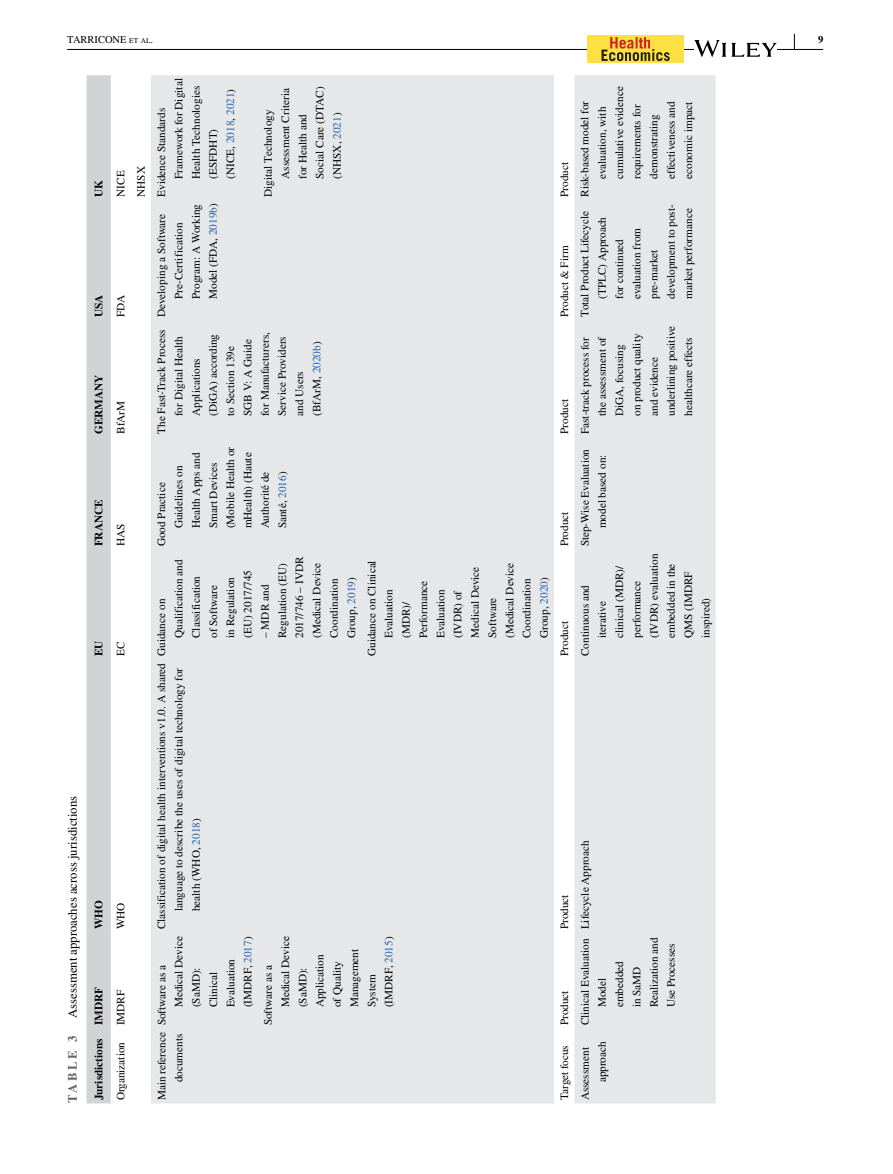
<style>
.page{position:relative;width:893px;height:1174px;background:#fff}
.page>*{position:absolute;margin:0;border:0;box-sizing:border-box;transform-origin:0 0}
.t1{font:12.75px "STIX";color:#000}
.t2{font:700 12.75px "STIX";letter-spacing:.2em;color:#636466}
.t3{font:11.25px/17.2px "STIX";color:#000}
.t4{font:700 11.25px "STIX";color:#000}
.t5{font:10.5px "STIX";color:#000}
.t6{font:700 10.5px "STIX";color:#000}
.s1{font-size:7.35px}
.s2{color:#2564af}
</style>
<div class="page">
<hr style="left:67px;top:49px;width:756px;height:1px;background:#000">
<svg style="left:694px;top:40px;width:83px;height:17px"></svg>
<div style="left:587px;top:35px;width:97px;height:27px;background:#fee042"></div>
<svg style="left:601px;top:37px;width:69px;height:24px"></svg>
<svg style="left:794px;top:34px;width:1px;height:15px"></svg>
<div style="left:87px;top:75px;width:22px;height:1028px;background:#d1d3d4"></div>
<div style="left:151px;top:75px;width:565px;height:1028px;background:#e6e7e8"></div>
<hr style="left:109px;top:1028px;width:2px;height:75px;background:#d1d3d4">
<hr style="left:109px;top:932px;width:2px;height:96px;background:#d1d3d4">
<hr style="left:109px;top:659px;width:2px;height:273px;background:#d1d3d4">
<hr style="left:109px;top:549px;width:2px;height:110px;background:#d1d3d4">
<hr style="left:109px;top:437px;width:2px;height:112px;background:#d1d3d4">
<hr style="left:109px;top:320px;width:2px;height:117px;background:#d1d3d4">
<hr style="left:109px;top:200px;width:2px;height:120px;background:#d1d3d4">
<hr style="left:109px;top:75px;width:2px;height:125px;background:#d1d3d4">
<p class="t5" style="left:67px;top:33px;width:88px">TARRICONE <span class="s1">et al</span>.</p>
<p class="t6" style="left:818px;top:34px;width:7px">9</p>
<p class="t1" style="left:64px;top:1018px;width:223px;rotate:-90deg">Assessment approaches across jurisdictions</p>
<p class="t2" style="left:65px;top:1103px;width:69px;rotate:-90deg">TABLE 3</p>
<p class="t4" style="left:92px;top:197px;width:18px;rotate:-90deg">UK</p>
<p class="t4" style="left:92px;top:317px;width:24px;rotate:-90deg">USA</p>
<p class="t4" style="left:92px;top:434px;width:61px;rotate:-90deg">GERMANY</p>
<p class="t4" style="left:92px;top:546px;width:48px;rotate:-90deg">FRANCE</p>
<p class="t4" style="left:92px;top:656px;width:17px;rotate:-90deg">EU</p>
<p class="t4" style="left:92px;top:929px;width:30px;rotate:-90deg">WHO</p>
<p class="t4" style="left:92px;top:1100px;width:115px;rotate:-90deg">Jurisdictions IMDRF</p>
<p class="t3" style="left:111px;top:197px;width:32px;line-height:20.4px;rotate:-90deg">NICE<br>NHSX</p>
<p class="t3" style="left:113px;top:317px;width:24px;rotate:-90deg">FDA</p>
<p class="t3" style="left:113px;top:434px;width:35px;rotate:-90deg">BfArM</p>
<p class="t3" style="left:113px;top:546px;width:24px;rotate:-90deg">HAS</p>
<p class="t3" style="left:113px;top:656px;width:16px;rotate:-90deg">EC</p>
<p class="t3" style="left:113px;top:929px;width:28px;rotate:-90deg">WHO</p>
<p class="t3" style="left:113px;top:1025px;width:37px;rotate:-90deg">IMDRF</p>
<p class="t3" style="left:113px;top:1100px;width:60px;rotate:-90deg">Organization</p>
<p class="t3" style="left:154px;top:179px;width:102px;text-indent:-18px;rotate:-90deg">Evidence Standards<br>Framework for Digital<br>Health Technologies (ESFDHT)<br>(NICE, <span class="s2">2018</span>, <span class="s2">2021</span>)</p>
<p class="t3" style="left:154px;top:299px;width:97px;text-indent:-18px;rotate:-90deg">Developing a Software<br>Pre-Certification<br>Program: A Working<br>Model (FDA, <span class="s2">2019b</span>)</p>
<p class="t3" style="left:260px;top:179px;width:94px;text-indent:-18px;rotate:-90deg">Digital Technology<br>Assessment Criteria for Health and<br>Social Care (DTAC) (NHSX, <span class="s2">2021</span>)</p>
<p class="t3" style="left:154px;top:416px;width:88px;text-indent:-18px;rotate:-90deg">The Fast-Track Process for Digital Health<br>Applications (DiGA) according to Section 139e<br>SGB V: A Guide for Manufacturers,<br>Service Providers and Users (BfArM, <span class="s2">2020b</span>)</p>
<p class="t3" style="left:154px;top:528px;width:83px;text-indent:-18px;rotate:-90deg">Good Practice<br>Guidelines on<br>Health Apps and<br>Smart Devices (Mobile Health or mHealth) (Haute<br>Authorité de<br>Santé, <span class="s2">2016</span>)</p>
<p class="t3" style="left:154px;top:638px;width:80px;text-indent:-18px;rotate:-90deg">Guidance on<br>Qualification and<br>Classification<br>of Software<br>in Regulation (EU) 2017/745</p>
<p class="t3" style="left:257px;top:638px;width:83px;rotate:-90deg">– MDR and<br>Regulation (EU)<br>2017/746 – IVDR (Medical Device<br>Coordination<br>Group, <span class="s2">2019</span>)</p>
<p class="t3" style="left:154px;top:911px;width:250px;text-indent:-18px;rotate:-90deg">Classification of digital health interventions v1.0. A shared language to describe the uses of digital technology for health (WHO, <span class="s2">2018</span>)</p>
<p class="t3" style="left:364px;top:638px;width:79px;text-indent:-18px;rotate:-90deg">Guidance on Clinical<br>Evaluation (MDR)/<br>Performance<br>Evaluation (IVDR) of<br>Medical Device<br>Software (Medical Device<br>Coordination<br>Group, <span class="s2">2020</span>)</p>
<p class="t3" style="left:154px;top:1007px;width:73px;text-indent:-18px;rotate:-90deg">Software as a<br>Medical Device (SaMD):<br>Clinical<br>Evaluation (IMDRF, <span class="s2">2017</span>)</p>
<p class="t3" style="left:154px;top:1100px;width:69px;text-align:right;rotate:-90deg">Main reference documents</p>
<p class="t3" style="left:260px;top:1007px;width:73px;text-indent:-18px;rotate:-90deg">Software as a<br>Medical Device (SaMD):<br>Application<br>of Quality<br>Management<br>System (IMDRF, <span class="s2">2015</span>)</p>
<p class="t3" style="left:557px;top:197px;width:36px;rotate:-90deg">Product</p>
<p class="t3" style="left:557px;top:317px;width:73px;rotate:-90deg">Product &amp; Firm</p>
<p class="t3" style="left:557px;top:434px;width:36px;rotate:-90deg">Product</p>
<p class="t3" style="left:557px;top:546px;width:36px;rotate:-90deg">Product</p>
<p class="t3" style="left:557px;top:656px;width:36px;rotate:-90deg">Product</p>
<p class="t3" style="left:577px;top:179px;width:94px;text-indent:-18px;rotate:-90deg">Risk-based model for evaluation, with cumulative evidence requirements for demonstrating effectiveness and economic impact</p>
<p class="t3" style="left:577px;top:299px;width:96px;text-indent:-18px;rotate:-90deg">Total Product Lifecycle (TPLC) Approach for continued evaluation from pre-market development to post&shy;market performance</p>
<p class="t3" style="left:577px;top:416px;width:91px;text-indent:-18px;rotate:-90deg">Fast-track process for the assessment of<br>DiGA, focusing<br>on product quality and evidence underlining positive healthcare effects</p>
<p class="t3" style="left:577px;top:528px;width:81px;text-indent:-18px;rotate:-90deg">Step-Wise Evaluation model based on:</p>
<p class="t3" style="left:577px;top:638px;width:86px;text-indent:-18px;rotate:-90deg">Continuous and iterative<br>clinical (MDR)/ performance (IVDR) evaluation embedded in the<br>QMS (IMDRF inspired)</p>
<p class="t3" style="left:557px;top:929px;width:36px;rotate:-90deg">Product</p>
<p class="t3" style="left:557px;top:1025px;width:36px;rotate:-90deg">Product</p>
<p class="t3" style="left:557px;top:1100px;width:57px;rotate:-90deg">Target focus</p>
<p class="t3" style="left:577px;top:929px;width:90px;rotate:-90deg">Lifecycle Approach</p>
<p class="t3" style="left:577px;top:1007px;width:72px;text-indent:-18px;rotate:-90deg">Clinical Evaluation<br>Model embedded<br>in SaMD<br>Realization and<br>Use Processes</p>
<p class="t3" style="left:577px;top:1082px;width:42px;text-indent:-18px;rotate:-90deg">Assessment approach</p>
</div>
